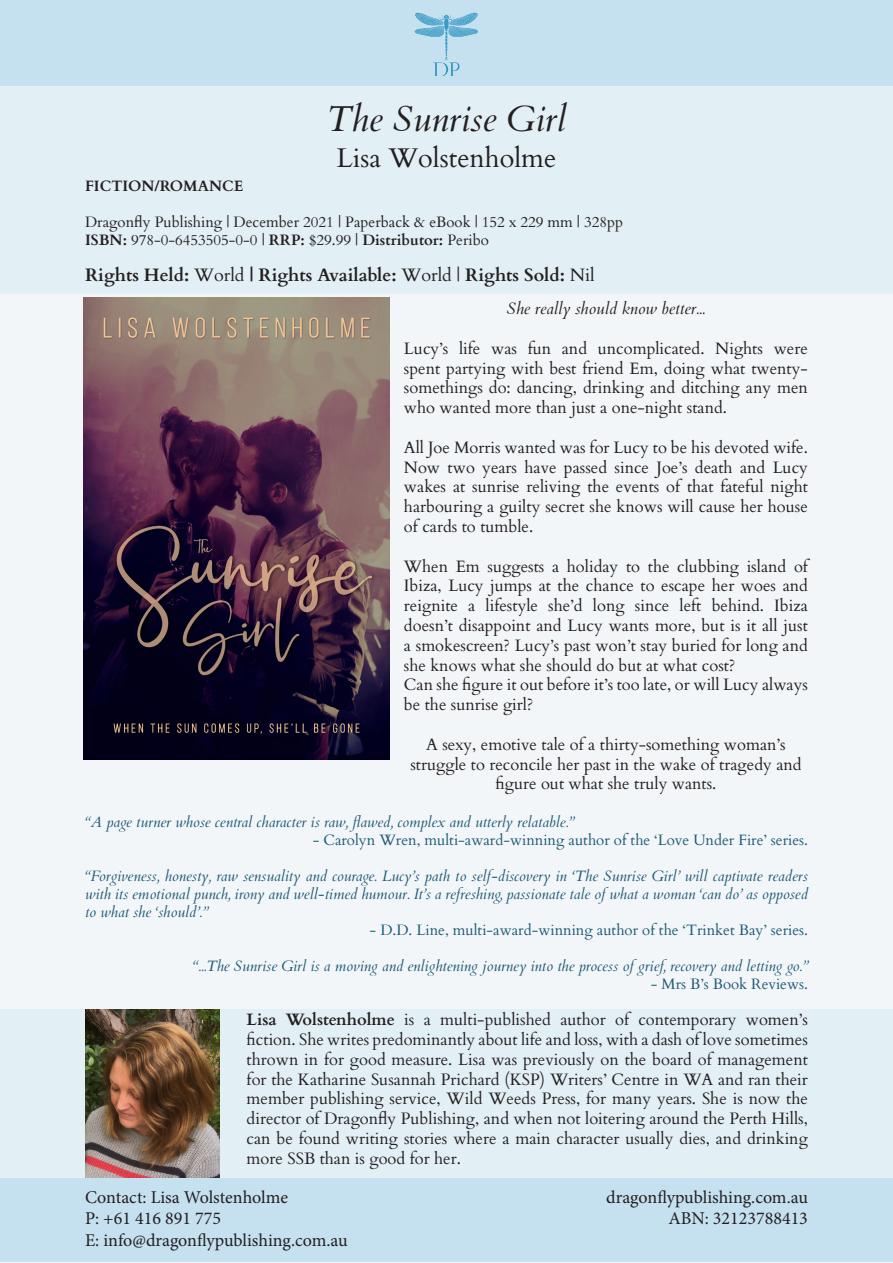
<style>
.page{position:relative;width:893px;height:1263px;background:#f3f6f8}
.page>*{position:absolute;margin:0;border:0;box-sizing:border-box;transform-origin:0 0}
.t1{font:italic 36px "Cardo";color:#231f20}
.t2{font:27px "Cardo";color:#231f20}
.t3{font:18px/21.6px "Minion Pro";color:#231f20}
.t4{font:700 18px "Cardo";color:#231f20}
.t5{font:16.5px/19.8px "Cardo";color:#231f20;text-align:justify}
.t6{font:italic 16.5px "Cardo";color:#231f20}
.t7{font:italic 15px/18px "Cardo";color:#1c5a74;text-align:justify}
.t8{font:15px "Cardo";color:#1c5a74}
.t9{font:15px "Cardo";color:#231f20}
.t10{font:700 15px "Cardo";color:#231f20}
.s1{font-weight:700}
.s2{font-weight:400}
</style>
<div class="page">
<div style="left:0;top:1176px;width:893px;height:85px;background:#c5e0ef"></div>
<div style="left:0;top:0;width:893px;height:85px;background:#c5e0ef"></div>
<img style="left:414px;top:12px;width:64px;height:64px">
<div style="left:0;top:86px;width:893px;height:90px;background:#e2eff4"></div>
<div style="left:0;top:176px;width:893px;height:117px;background:#e2eff4"></div>
<img style="left:84px;top:298px;width:305px;height:461px">
<div style="left:0;top:1009px;width:893px;height:168px;background:#e2eff4"></div>
<img style="left:86px;top:1009px;width:133px;height:169px">
<p class="t1" style="left:327px;top:98px;width:241px">The Sunrise Girl</p>
<p class="t2" style="left:337px;top:136px;width:221px">Lisa Wolstenholme</p>
<p class="t10" style="left:85px;top:174px;width:160px">FICTION/ROMANCE</p>
<p class="t9" style="left:85px;top:210px;width:540px">Dragonfly Publishing | December 2021 | Paperback &amp; eBook | 152 x 229 mm | 328pp</p>
<p class="t9" style="left:85px;top:228px;width:405px"><span class="s1">ISBN:</span> 978-0-6453505-0-0 | <span class="s1">RRP:</span> $29.99 | <span class="s1">Distributor:</span> Peribo</p>
<p class="t4" style="left:85px;top:261px;width:511px">Rights Held: <span class="s2">World</span> | Rights Available: <span class="s2">World |</span> Rights Sold: <span class="s2">Nil</span></p>
<p class="t6" style="left:507px;top:299px;width:199px">She really should know better...</p>
<p class="t5" style="left:404px;top:337px;width:405px">Lucy’s life was fun and uncomplicated. Nights were spent partying with best friend Em, doing what twenty&shy;somethings do: dancing, drinking and ditching any men who wanted more than just a one-night stand.</p>
<p class="t5" style="left:404px;top:436px;width:405px">All Joe Morris wanted was for Lucy to be his devoted wife.<br>Now two years have passed since Joe’s death and Lucy wakes at sunrise reliving the events of that fateful night harbouring a guilty secret she knows will cause her house of cards to tumble.</p>
<p class="t5" style="left:404px;top:555px;width:405px">When Em suggests a holiday to the clubbing island of Ibiza, Lucy jumps at the chance to escape her woes and reignite a lifestyle she’d long since left behind. Ibiza doesn’t disappoint and Lucy wants more, but is it all just a smokescreen? Lucy’s past won’t stay buried for long and she knows what she should do but at what cost?</p>
<p class="t5" style="left:404px;top:674px;width:405px">Can she figure it out before it’s too late, or will Lucy always be the sunrise girl?</p>
<p class="t5" style="left:410px;top:733px;width:393px;text-align:center">A sexy, emotive tale of a thirty-something woman’s struggle to reconcile her past in the wake of tragedy and figure out what she truly wants.</p>
<p class="t7" style="left:85px;top:813px;width:491px">“A page turner whose central character is raw, flawed, complex and utterly relatable.”</p>
<p class="t8" style="left:313px;top:828px;width:497px">- Carolyn Wren, multi-award-winning author of the ‘Love Under Fire’ series.</p>
<p class="t7" style="left:85px;top:867px;width:724px">“Forgiveness, honesty, raw sensuality and courage. Lucy’s path to self-discovery in ‘The Sunrise Girl’ will captivate readers with its emotional punch, irony and well-timed humour. It’s a refreshing, passionate tale of what a woman ‘can do’ as opposed to what she ‘should’.”</p>
<p class="t8" style="left:370px;top:918px;width:440px">- D.D. Line, multi-award-winning author of the ‘Trinket Bay’ series.</p>
<p class="t7" style="left:193px;top:957px;width:617px">“...The Sunrise Girl is a moving and enlightening journey into the process of grief, recovery and letting go.”</p>
<p class="t8" style="left:651px;top:972px;width:159px">- Mrs B’s Book Reviews.</p>
<p class="t5" style="left:247px;top:1009px;width:563px"><span class="s1">Lisa Wolstenholme</span> is a multi-published author of contemporary women’s fiction. She writes predominantly about life and loss, with a dash of love sometimes thrown in for good measure. Lisa was previously on the board of management for the Katharine Susannah Prichard (KSP) Writers’ Centre in WA and ran their member publishing service, Wild Weeds Press, for many years. She is now the director of Dragonfly Publishing, and when not loitering around the Perth Hills, can be found writing stories where a main character usually dies, and drinking more SSB than is good for her.</p>
<p class="t3" style="left:85px;top:1186px;width:264px">Contact: Lisa Wolstenholme<br>P: +61 416 891 775<br>E: info@dragonflypublishing.com.au</p>
<p class="t3" style="left:606px;top:1186px;width:203px;text-align:right">dragonflypublishing.com.au<br>ABN: 32123788413</p>
</div>
